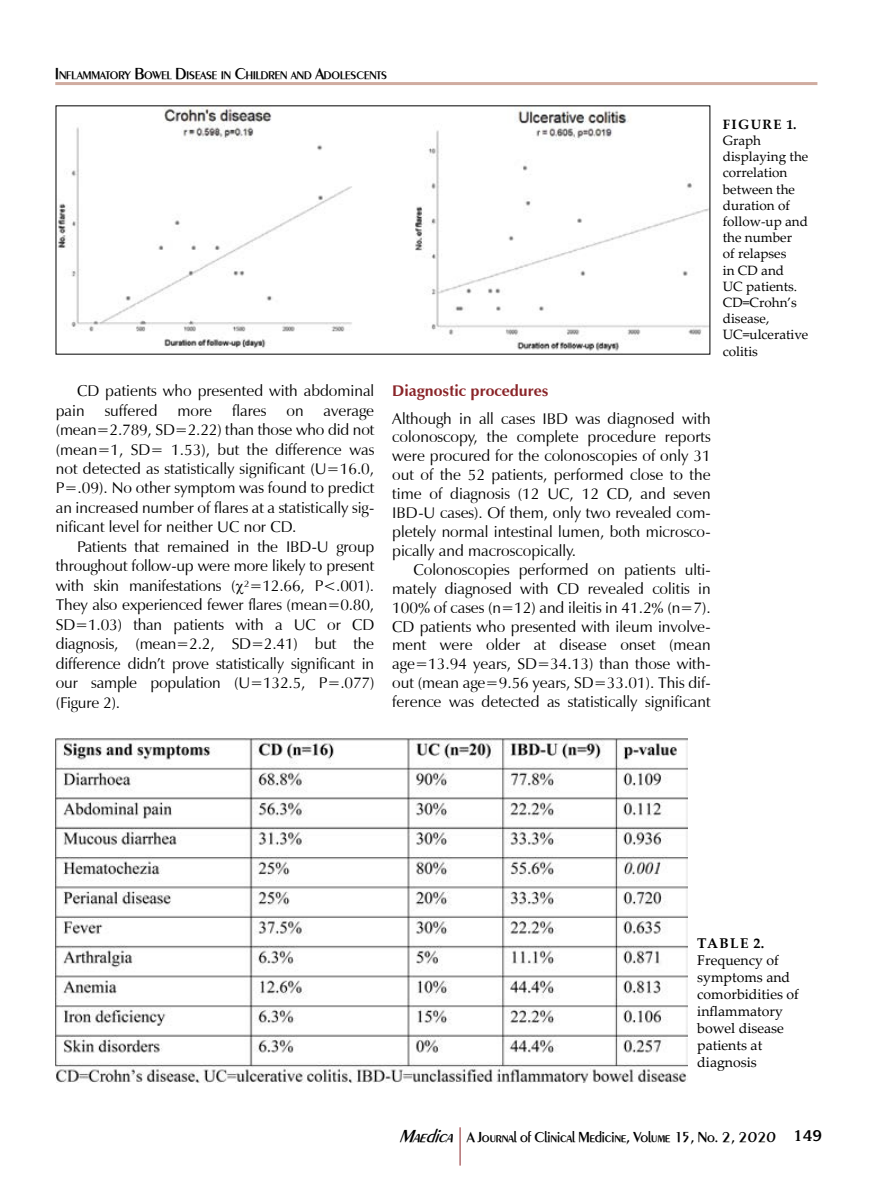
<style>
.page{position:relative;width:893px;height:1191px;background:#fff}
.page>*{position:absolute;margin:0;border:0;box-sizing:border-box;transform-origin:0 0}
.t1{font:15.75px/19.5px "Z Humanist Normal";color:#000;text-align:justify}
.t2{font:700 15.75px "Z Humanist";color:#8a2529}
.t3{font:500 15px "Peinaud";letter-spacing:-.005em;color:#000}
.t4{font:14.1px/17px "Palatino Linotype";color:#000}
.t5{font:700 14.1px "Palatino Linotype";letter-spacing:.095em;color:#000}
.t6{font:13.5px/16.2px "Palatino Linotype";color:#000}
.t7{font:700 13.5px "Palatino Linotype";letter-spacing:.1em;color:#000}
.t8{font:500 11.55px "Peinaud";color:#000}
.s1{font-size:16.5px}
.s2{font-style:italic;font-size:18px}
.s3{font-family:"Korina";font-weight:700}
</style>
<div class="page">
<hr style="left:55px;top:82px;width:762px;height:3px;background:#d0aca0">
<hr style="left:460px;top:1127px;width:1px;height:38px;background:#8a2529">
<img style="left:58px;top:107px;width:650px;height:245px">
<img style="left:55px;top:738px;width:632px;height:344px">
<p class="t8" style="left:55px;top:68px;width:333px"><span class="s1">I</span>NFLAMMATORY <span class="s1">B</span>OWEL <span class="s1">D</span>ISEASE IN <span class="s1">C</span>HILDREN AND <span class="s1">A</span>DOLESCENTS</p>
<p class="t1" style="left:56px;top:381px;width:320px;text-indent:21px">CD patients who presented with abdominal pain</p>
<p class="t1" style="left:105px;top:401px;width:54px">suffered</p>
<p class="t1" style="left:177px;top:401px;width:36px">more</p>
<p class="t1" style="left:232px;top:401px;width:36px">flares</p>
<p class="t1" style="left:286px;top:401px;width:19px">on</p>
<p class="t1" style="left:56px;top:401px;width:320px;text-indent:268px">average (mean=2.789, SD=2.22) than those who did not (mean=1, SD= 1.53), but the difference was not detected as statistically significant (U=16.0, P=.09). No other symptom was found to predict an increased number of flares at a statistically sig&shy;nificant level for neither UC nor CD.</p>
<p class="t1" style="left:56px;top:537px;width:320px;text-indent:21px">Patients that remained in the IBD-U group throughout follow-up were more likely to present with skin manifestations ( ²=12.66, P&lt;.001).<br>They also experienced fewer flares (mean=0.80, SD=1.03) than patients with a UC or CD diagnosis, (mean=2.2, SD=2.41) but the difference didn’t prove statistically significant in our sample population (U=132.5, P=.077) (Figure 2).</p>
<p class="t2" style="left:392px;top:381px;width:158px">Diagnostic procedures</p>
<p class="t1" style="left:392px;top:409px;width:320px;line-height:18.9px">Although in all cases IBD was diagnosed with colonoscopy, the complete procedure reports were procured for the colonoscopies of only 31 out of the 52 patients, performed close to the time of diagnosis (12 UC, 12 CD, and seven IBD-U cases). Of them, only two revealed com&shy;pletely normal intestinal lumen, both microsco&shy;pically and macroscopically.</p>
<p class="t1" style="left:392px;top:560px;width:320px;line-height:18.9px;text-indent:21px">Colonoscopies performed on patients ulti&shy;mately diagnosed with CD revealed colitis in 100% of cases (n=12) and ileitis in 41.2% (n=7).<br>CD patients who presented with ileum involve&shy;ment were older at disease onset (mean age=13.94 years, SD=34.13) than those with&shy;out (mean age=9.56 years, SD=33.01). This dif&shy;ference was detected as statistically significant</p>
<p class="t7" style="left:723px;top:114px;width:75px">FIGURE 1.</p>
<p class="t6" style="left:723px;top:132px;width:87px">Graph displaying the correlation between the duration of follow-up and the number<br>of relapses<br>in CD and<br>UC patients.<br>CD=Crohn’s disease,<br>UC=ulcerative colitis</p>
<p class="t5" style="left:697px;top:933px;width:68px">TABLE 2.</p>
<p class="t4" style="left:697px;top:951px;width:103px">Frequency of symptoms and comorbidities of inflammatory bowel disease patients at diagnosis</p>
<p class="t3" style="left:399px;top:1127px;width:424px"><span class="s2">Maedica</span> A Journal of Clinical Medicine, Volume 15, No. 2, 2020 <span class="s3">149</span></p>
</div>
